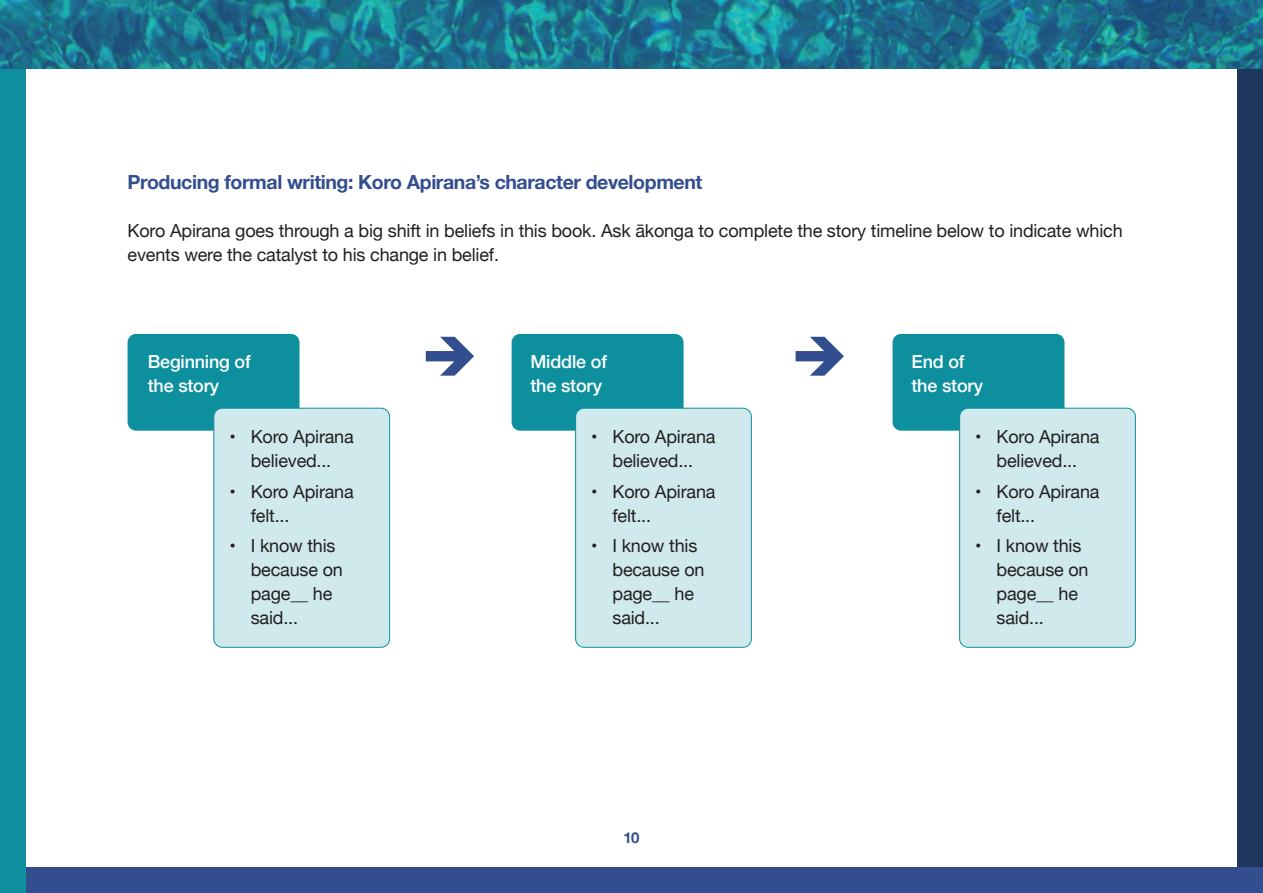
<style>
.page{position:relative;width:1263px;height:893px;background:#fff}
.page>*{position:absolute;margin:0;border:0;box-sizing:border-box;transform-origin:0 0}
.Heading_2{font:700 19.5px "Helvetica Neue";letter-spacing:-.02em;color:#334e8e}
.Bullets{font:18px/24px "Helvetica Neue";letter-spacing:-.01em;color:#231f20}
.Body_text{font:18px/24px "Helvetica Neue";letter-spacing:-.01em;color:#231f20}
.Body_text-2{font:500 18px/24px "Helvetica Neue";letter-spacing:-.01em;color:#fff}
.t1{font:700 15px "Helvetica Neue";color:#334e8e}
</style>
<div class="page">
<div style="left:1237px;top:0;width:26px;height:893px;background:#1e365b"></div>
<div style="left:0;top:867px;width:1263px;height:26px;background:#334e8e"></div>
<div style="left:0;top:0;width:26px;height:893px;background:#0d8f9e"></div>
<img style="left:0;top:0;width:1263px;height:68px">
<div style="left:128px;top:334px;width:171px;height:97px;background:#0d8f9e;border-radius:9px"></div>
<div style="left:512px;top:334px;width:171px;height:97px;background:#0d8f9e;border-radius:9px"></div>
<div style="left:892px;top:334px;width:172px;height:97px;background:#0d8f9e;border-radius:9px"></div>
<div style="left:214px;top:408px;width:176px;height:239px;background:#cfe9ec;border-radius:9px"></div>
<div style="left:213px;top:408px;width:177px;height:240px;border:1px solid #0d8f9e;border-radius:9px"></div>
<div style="left:576px;top:408px;width:175px;height:239px;background:#cfe9ec;border-radius:9px"></div>
<div style="left:575px;top:408px;width:177px;height:240px;border:1px solid #0d8f9e;border-radius:9px"></div>
<div style="left:960px;top:408px;width:175px;height:239px;background:#cfe9ec;border-radius:9px"></div>
<div style="left:959px;top:408px;width:177px;height:240px;border:1px solid #0d8f9e;border-radius:9px"></div>
<svg style="left:426px;top:337px;width:48px;height:39px"></svg>
<svg style="left:796px;top:337px;width:48px;height:39px"></svg>
<p class="Heading_2" style="left:128px;top:167px;width:576px">Producing formal writing: Koro Apirana’s character development</p>
<p class="Body_text" style="left:128px;top:220px;width:997px">Koro Apirana goes through a big shift in beliefs in this book. Ask ākonga to complete the story timeline below to indicate which events were the catalyst to his change in belief.</p>
<p class="Body_text-2" style="left:148px;top:348px;width:105px">Beginning of the story</p>
<p class="Body_text-2" style="left:530px;top:348px;width:78px">Middle of the story</p>
<p class="Body_text-2" style="left:911px;top:348px;width:73px">End of the story</p>
<p class="Bullets" style="left:229px;top:426px;width:126px;text-align:center">• Koro Apirana believed...</p>
<p class="Bullets" style="left:251px;top:480px;width:105px;text-indent:-21px">• Koro Apirana felt...</p>
<p class="Bullets" style="left:251px;top:534px;width:94px;text-indent:-21px">• I know this because on page__ he said...</p>
<p class="Bullets" style="left:591px;top:426px;width:126px;text-align:center">• Koro Apirana believed...</p>
<p class="Bullets" style="left:612px;top:480px;width:105px;text-indent:-21px">• Koro Apirana felt...</p>
<p class="Bullets" style="left:612px;top:534px;width:94px;text-indent:-21px">• I know this because on page__ he said...</p>
<p class="Bullets" style="left:975px;top:426px;width:126px;text-align:center">• Koro Apirana believed...</p>
<p class="Bullets" style="left:996px;top:480px;width:105px;text-indent:-21px">• Koro Apirana felt...</p>
<p class="Bullets" style="left:996px;top:534px;width:94px;text-indent:-21px">• I know this because on page__ he said...</p>
<p class="t1" style="left:623px;top:825px;width:18px">10</p>
</div>
